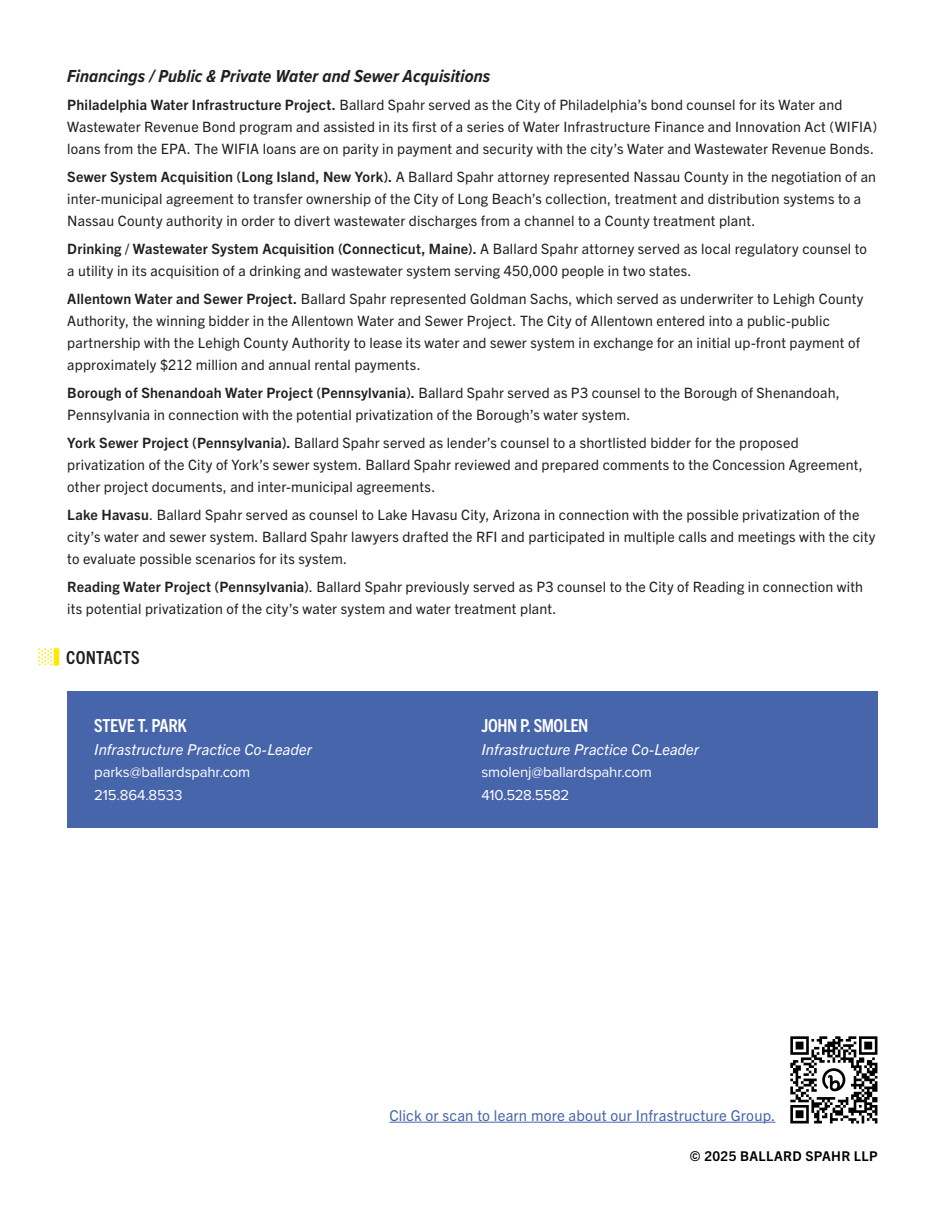
<style>
.page{position:relative;width:945px;height:1215px;background:#fff}
.page>*{position:absolute;margin:0;border:0;box-sizing:border-box;transform-origin:0 0}
.t1{font:54px "Ballard Dot Graphic";color:#ffe800}
.HEADING_2{font:italic 700 18px "Proxima Nova Cond";letter-spacing:.005em;color:#231f20}
.CONTACTS__COLUMN{font:700 condensed 18px "Trade Gothic Next LT Pro";letter-spacing:-.025em;color:#fff}
.t2{font:700 condensed 18px "Trade Gothic Next LT Pro";letter-spacing:.015em;color:#231f20}
.CONTACTS__COLUMN-2{font:15px/22.5px "Proxima Nova";letter-spacing:-.015em;color:#fff}
.BODY_COPY{font:15px "Trade Gothic Next LT Pro";letter-spacing:.01em;color:#4765aa}
.BODY_COPY__SMALLEST{font:14.25px/21.8px "Trade Gothic Next LT Pro";letter-spacing:.015em;color:#231f20}
.t3{font:700 13.5px "Trade Gothic Next LT Pro";letter-spacing:.025em;color:#000}
.s1{font-weight:700}
.s2{font-family:"Trade Gothic Next LT Pro";font-style:italic}
</style>
<div class="page">
<div style="left:67px;top:691px;width:810px;height:136px;background:#4765aa"></div>
<img style="left:790px;top:1036px;width:88px;height:88px">
<hr style="left:389px;top:1121px;width:386px;height:1px;background:#4765aa">
<p class="HEADING_2" style="left:67px;top:62px;width:424px">Financings / Public &amp; Private Water and Sewer Acquisitions</p>
<p class="BODY_COPY__SMALLEST" style="left:67px;top:93px;width:811px"><span class="s1">Philadelphia Water Infrastructure Project.</span> Ballard Spahr served as the City of Philadelphia’s bond counsel for its Water and<br>Wastewater Revenue Bond program and assisted in its first of a series of Water Infrastructure Finance and Innovation Act (WIFIA) loans from the EPA. The WIFIA loans are on parity in payment and security with the city’s Water and Wastewater Revenue Bonds.</p>
<p class="BODY_COPY__SMALLEST" style="left:67px;top:165px;width:810px"><span class="s1">Sewer System Acquisition (Long Island, New York).</span> A Ballard Spahr attorney represented Nassau County in the negotiation of an inter-municipal agreement to transfer ownership of the City of Long Beach’s collection, treatment and distribution systems to a<br>Nassau County authority in order to divert wastewater discharges from a channel to a County treatment plant.</p>
<p class="BODY_COPY__SMALLEST" style="left:67px;top:237px;width:801px"><span class="s1">Drinking / Wastewater System Acquisition (Connecticut, Maine).</span> A Ballard Spahr attorney served as local regulatory counsel to a utility in its acquisition of a drinking and wastewater system serving 450,000 people in two states.</p>
<p class="BODY_COPY__SMALLEST" style="left:67px;top:287px;width:797px"><span class="s1">Allentown Water and Sewer Project.</span> Ballard Spahr represented Goldman Sachs, which served as underwriter to Lehigh County Authority, the winning bidder in the Allentown Water and Sewer Project. The City of Allentown entered into a public-public partnership with the Lehigh County Authority to lease its water and sewer system in exchange for an initial up-front payment of approximately $212 million and annual rental payments.</p>
<p class="BODY_COPY__SMALLEST" style="left:67px;top:381px;width:774px"><span class="s1">Borough of Shenandoah Water Project (Pennsylvania).</span> Ballard Spahr served as P3 counsel to the Borough of Shenandoah,<br>Pennsylvania in connection with the potential privatization of the Borough’s water system.</p>
<p class="BODY_COPY__SMALLEST" style="left:67px;top:431px;width:797px"><span class="s1">York Sewer Project (Pennsylvania).</span> Ballard Spahr served as lender’s counsel to a shortlisted bidder for the proposed privatization of the City of York’s sewer system. Ballard Spahr reviewed and prepared comments to the Concession Agreement, other project documents, and inter-municipal agreements.</p>
<p class="BODY_COPY__SMALLEST" style="left:67px;top:503px;width:809px"><span class="s1">Lake Havasu</span>. Ballard Spahr served as counsel to Lake Havasu City, Arizona in connection with the possible privatization of the city’s water and sewer system. Ballard Spahr lawyers drafted the RFI and participated in multiple calls and meetings with the city to evaluate possible scenarios for its system.</p>
<p class="BODY_COPY__SMALLEST" style="left:67px;top:575px;width:797px"><span class="s1">Reading Water Project (Pennsylvania)</span>. Ballard Spahr previously served as P3 counsel to the City of Reading in connection with its potential privatization of the city’s water system and water treatment plant.</p>
<p class="t2" style="left:66px;top:645px;width:75px">CONTACTS</p>
<p class="t1" style="left:36px;top:622px;width:28px">•</p>
<p class="CONTACTS__COLUMN" style="left:94px;top:713px;width:94px">STEVE T. PARK</p>
<p class="CONTACTS__COLUMN-2" style="left:94px;top:737px;width:219px"><span class="s2">Infrastructure Practice Co-Leader </span>parks@ballardspahr.com<br>215.864.8533</p>
<p class="CONTACTS__COLUMN" style="left:481px;top:713px;width:108px">JOHN P. SMOLEN</p>
<p class="CONTACTS__COLUMN-2" style="left:481px;top:737px;width:219px"><span class="s2">Infrastructure Practice Co-Leader </span>smolenj@ballardspahr.com<br>410.528.5582</p>
<p class="BODY_COPY" style="left:389px;top:1104px;width:387px">Click or scan to learn more about our Infrastructure Group.</p>
<p class="t3" style="left:690px;top:1146px;width:189px">© 2025 BALLARD SPAHR LLP</p>
</div>
